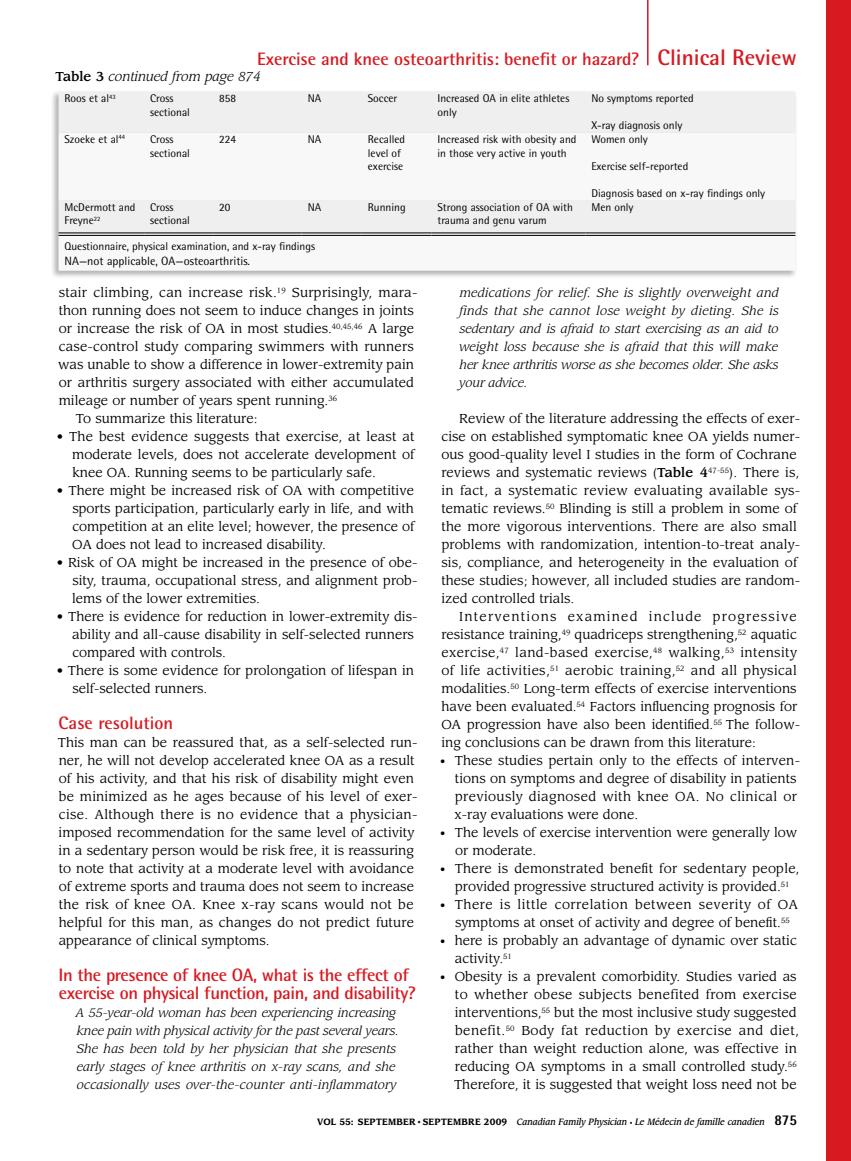
<style>
.page{position:relative;width:851px;height:1161px;background:#fff}
.page>*{position:absolute;margin:0;border:0;box-sizing:border-box;transform-origin:0 0}
.t1{font:700 18px/18px "Rotis Semi Sans Std";letter-spacing:-.02em;color:#d71920}
.t2{font:700 18px "Rotis Semi Sans Std";color:#d71920}
.t3{font:12.75px/18px "Leawood Std";color:#000}
.t4{font:12.75px/18px "Leawood Std";letter-spacing:.04em;color:#000;text-align:center}
.t5{font:12.75px "Leawood Std";letter-spacing:.02em;color:#000}
.t6{font:italic 12.75px "Leawood Std";color:#000}
.t7{font:italic 12px/18px "Leawood Std";color:#000}
.t8{font:12px "Rotis Semi Sans Std";color:#000}
.t9{font:11.25px/13.5px "Rotis Semi Sans Std";color:#000}
.t10{font:italic 500 9px "Leawood Std";color:#000;scale:.9 1}
.s1{font-size:22.5px}
.s2{font-weight:500;font-style:normal}
.s3{font-weight:500}
.s4{font-size:10.5px}
.s5{font-weight:700;font-style:normal}
.s6{font-family:"Times";font-weight:400;font-style:normal}
.s7{font-style:normal;font-size:6px}
.s8{font-family:"Rotis Semi Sans Std";font-weight:800;font-style:normal;font-size:15px}
</style>
<div class="page">
<div style="left:826px;top:0;width:24px;height:1161px;background:#d71920"></div>
<hr style="left:647px;top:0;width:1px;height:65px;background:#d71920">
<div style="left:51px;top:89px;width:746px;height:190px;background:#000;opacity:.3"></div>
<div style="left:58px;top:92px;width:737px;height:40px;background:#efeff0"></div>
<svg style="left:58px;top:132px;width:737px;height:139px"></svg>
<hr style="left:58px;top:233px;width:86px;height:1px;background:#000">
<hr style="left:58px;top:235px;width:86px;height:1px;background:#000">
<hr style="left:144px;top:233px;width:69px;height:1px;background:#000">
<hr style="left:144px;top:235px;width:69px;height:1px;background:#000">
<hr style="left:213px;top:233px;width:89px;height:1px;background:#000">
<hr style="left:213px;top:235px;width:89px;height:1px;background:#000">
<hr style="left:302px;top:233px;width:60px;height:1px;background:#000">
<hr style="left:302px;top:235px;width:60px;height:1px;background:#000">
<hr style="left:362px;top:233px;width:69px;height:1px;background:#000">
<hr style="left:362px;top:235px;width:69px;height:1px;background:#000">
<hr style="left:431px;top:233px;width:154px;height:1px;background:#000">
<hr style="left:431px;top:235px;width:154px;height:1px;background:#000">
<hr style="left:585px;top:233px;width:210px;height:1px;background:#000">
<hr style="left:585px;top:235px;width:210px;height:1px;background:#000">
<h1 class="t2" style="left:257px;top:48px;width:541px">Exercise and knee osteoarthritis: benefit or hazard? <span class="s1">Clinical Review</span></h1>
<p class="t6" style="left:56px;top:69px;width:207px"><span class="s2">Table 3</span> continued from page 874</p>
<p class="t9" style="left:64px;top:92px;width:53px">Roos et al<sup>43</sup></p>
<p class="t9" style="left:150px;top:92px;width:41px">Cross sectional</p>
<p class="t9" style="left:219px;top:92px;width:18px">858</p>
<p class="t9" style="left:308px;top:92px;width:15px">NA</p>
<p class="t9" style="left:368px;top:92px;width:31px">Soccer</p>
<p class="t9" style="left:437px;top:92px;width:133px">Increased OA in elite athletes only</p>
<p class="t9" style="left:591px;top:92px;width:104px">No symptoms reported</p>
<p class="t9" style="left:591px;top:119px;width:93px">X-ray diagnosis only</p>
<p class="t9" style="left:65px;top:132px;width:62px">Szoeke et al<sup>44</sup></p>
<p class="t9" style="left:150px;top:132px;width:41px">Cross sectional</p>
<p class="t9" style="left:219px;top:132px;width:18px">224</p>
<p class="t9" style="left:308px;top:132px;width:15px">NA</p>
<p class="t9" style="left:368px;top:132px;width:39px">Recalled level of exercise</p>
<p class="t9" style="left:437px;top:132px;width:140px">Increased risk with obesity and in those very active in youth</p>
<p class="t9" style="left:591px;top:132px;width:58px">Women only</p>
<p class="t9" style="left:591px;top:159px;width:98px">Exercise self-reported</p>
<p class="t9" style="left:591px;top:186px;width:175px">Diagnosis based on x-ray findings only</p>
<p class="t9" style="left:65px;top:200px;width:73px">McDermott and<br>Freyne<sup>22</sup></p>
<p class="t9" style="left:150px;top:200px;width:41px">Cross sectional</p>
<p class="t9" style="left:219px;top:200px;width:13px">20</p>
<p class="t9" style="left:308px;top:200px;width:15px">NA</p>
<p class="t9" style="left:368px;top:200px;width:39px">Running</p>
<p class="t9" style="left:437px;top:200px;width:137px">Strong association of OA with trauma and genu varum</p>
<p class="t9" style="left:591px;top:200px;width:44px">Men only</p>
<p class="t9" style="left:65px;top:239px;width:252px">Questionnaire, physical examination, and x-ray findings</p>
<p class="t8" style="left:64px;top:254px;width:187px">NA—not applicable, OA—osteoarthritis.</p>
<p class="t5" style="left:59px;top:285px;width:360px">stair climbing, can increase risk.<sup>19</sup> Surprisingly, mara-</p>
<p class="t3" style="left:59px;top:302px;width:357px">thon running does not seem to induce changes in joints</p>
<p class="t3" style="left:59px;top:320px;width:356px">or increase the risk of OA in most studies.<sup>40,45,46</sup> A large</p>
<p class="t3" style="left:59px;top:338px;width:356px">case-control study comparing swimmers with runners</p>
<p class="t3" style="left:58px;top:356px;width:357px">was unable to show a difference in lower-extremity pain</p>
<p class="t3" style="left:59px;top:374px;width:357px">or arthritis surgery associated with either accumulated</p>
<p class="t3" style="left:59px;top:392px;width:280px">mileage or number of years spent running.<sup>36</sup></p>
<p class="t3" style="left:76px;top:410px;width:183px">To summarize this literature:</p>
<p class="t3" style="left:72px;top:428px;width:344px;text-align:justify;text-indent:-15px">• The best evidence suggests that exercise, at least at moderate levels, does not accelerate development of knee OA. Running seems to be particularly safe.</p>
<p class="t3" style="left:72px;top:482px;width:344px;text-align:justify;text-indent:-15px">• There might be increased risk of OA with competitive sports participation, particularly early in life, and with competition at an elite level; however, the presence of OA does not lead to increased disability.</p>
<p class="t3" style="left:72px;top:554px;width:347px;text-align:justify;text-indent:-15px">• Risk of OA might be increased in the presence of obe&shy;sity, trauma, occupational stress, and alignment prob&shy;lems of the lower extremities.</p>
<p class="t3" style="left:72px;top:608px;width:347px;text-indent:-15px">• There is evidence for reduction in lower-extremity dis&shy;ability and all-cause disability in self-selected runners compared with controls.</p>
<p class="t3" style="left:72px;top:662px;width:343px;text-indent:-15px">• There is some evidence for prolongation of lifespan in self-selected runners.</p>
<h1 class="t2" style="left:59px;top:712px;width:116px">Case resolution</h1>
<p class="t3" style="left:58px;top:734px;width:361px">This man can be reassured that, as a self-selected run&shy;ner, he will not develop accelerated knee OA as a result of his activity, and that his risk of disability might even be minimized as he ages because of his level of exer&shy;cise. Although there is no evidence that a physician&shy;imposed recommendation for the same level of activity in a sedentary person would be risk free, it is reassuring to note that activity at a moderate level with avoidance of extreme sports and trauma does not seem to increase the risk of knee OA. Knee x-ray scans would not be helpful for this man, as changes do not predict future appearance of clinical symptoms.</p>
<h1 class="t1" style="left:58px;top:966px;width:359px">In the presence of knee OA, what is the effect of exercise on physical function, pain, and disability?</h1>
<p class="t7" style="left:76px;top:1004px;width:324px">A 55-year-old woman has been experiencing increasing knee pain with physical activity for the past several years.<br>She has been told by her physician that she presents early stages of knee arthritis on x-ray scans, and she occasionally uses over-the-counter anti-inflammatory</p>
<p class="t7" style="left:459px;top:284px;width:321px;text-align:justify">medications for relief. She is slightly overweight and finds that she cannot lose weight by dieting. She is sedentary and is afraid to start exercising as an aid to weight loss because she is afraid that this will make her knee arthritis worse as she becomes older. She asks your advice.</p>
<p class="t3" style="left:441px;top:410px;width:360px;text-indent:18px">Review of the literature addressing the effects of exer&shy;cise on established symptomatic knee OA yields numer&shy;ous good-quality level I studies in the form of Cochrane reviews and systematic reviews (<span class="s3">Table 4</span><sup>47-55</sup>). There is, in fact, a systematic review evaluating available sys&shy;tematic reviews.<sup>50</sup> Blinding is still a problem in some of the more vigorous interventions. There are also small problems with randomization, intention-to-treat analy&shy;sis, compliance, and heterogeneity in the evaluation of these studies; however, all included studies are random&shy;ized controlled trials.</p>
<p class="t3" style="left:441px;top:608px;width:360px;text-indent:18px">Interventions examined include progressive resistance training,<sup>49</sup> quadriceps strengthening,<sup>52</sup> aquatic exercise,<sup>47</sup> land-based exercise,<sup>48</sup> walking,<sup>53</sup> intensity of life activities,<sup>51</sup> aerobic training,<sup>52</sup> and all physical modalities.<sup>50</sup> Long-term effects of exercise interventions have been evaluated.<sup>54</sup> Factors influencing prognosis for OA progression have also been identified.<sup>55</sup> The follow&shy;ing conclusions can be drawn from this literature:</p>
<p class="t3" style="left:454px;top:752px;width:347px;text-indent:-14px"><span class="s4">•</span> These studies pertain only to the effects of interven&shy;tions on symptoms and degree of disability in patients previously diagnosed with knee OA. No clinical or x-ray evaluations were done.</p>
<p class="t3" style="left:455px;top:824px;width:344px;text-indent:-15px"><span class="s4">•</span> The levels of exercise intervention were generally low or moderate.</p>
<p class="t3" style="left:440px;top:860px;width:361px;text-align:center"><span class="s4">•</span> There is demonstrated benefit for sedentary people, provided progressive structured activity is provided.<sup>51</sup></p>
<p class="t4" style="left:440px;top:896px;width:359px"><span class="s4">•</span> There is little correlation between severity of OA symptoms at onset of activity and degree of benefit.<sup>55</sup></p>
<p class="t3" style="left:455px;top:932px;width:343px;text-indent:-15px"><span class="s4">•</span> here is probably an advantage of dynamic over static activity.<sup>51</sup></p>
<p class="t3" style="left:454px;top:968px;width:346px;text-indent:-14px"><span class="s4">•</span> Obesity is a prevalent comorbidity. Studies varied as to whether obese subjects benefited from exercise interventions,<sup>55</sup> but the most inclusive study suggested benefit.<sup>50</sup> Body fat reduction by exercise and diet, rather than weight reduction alone, was effective in reducing OA symptoms in a small controlled study.<sup>56<br></sup>Therefore, it is suggested that weight loss need not be</p>
<p class="t10" style="left:317px;top:1116px;width:534px"><span class="s5">VOL 55: SEPTEMBER</span> <span class="s6">•</span> <span class="s5">SEPTEMBRE 2009</span> Canadian Family Physician <span class="s7">•</span> Le Médecin de famille canadien <span class="s8">875</span></p>
</div>
